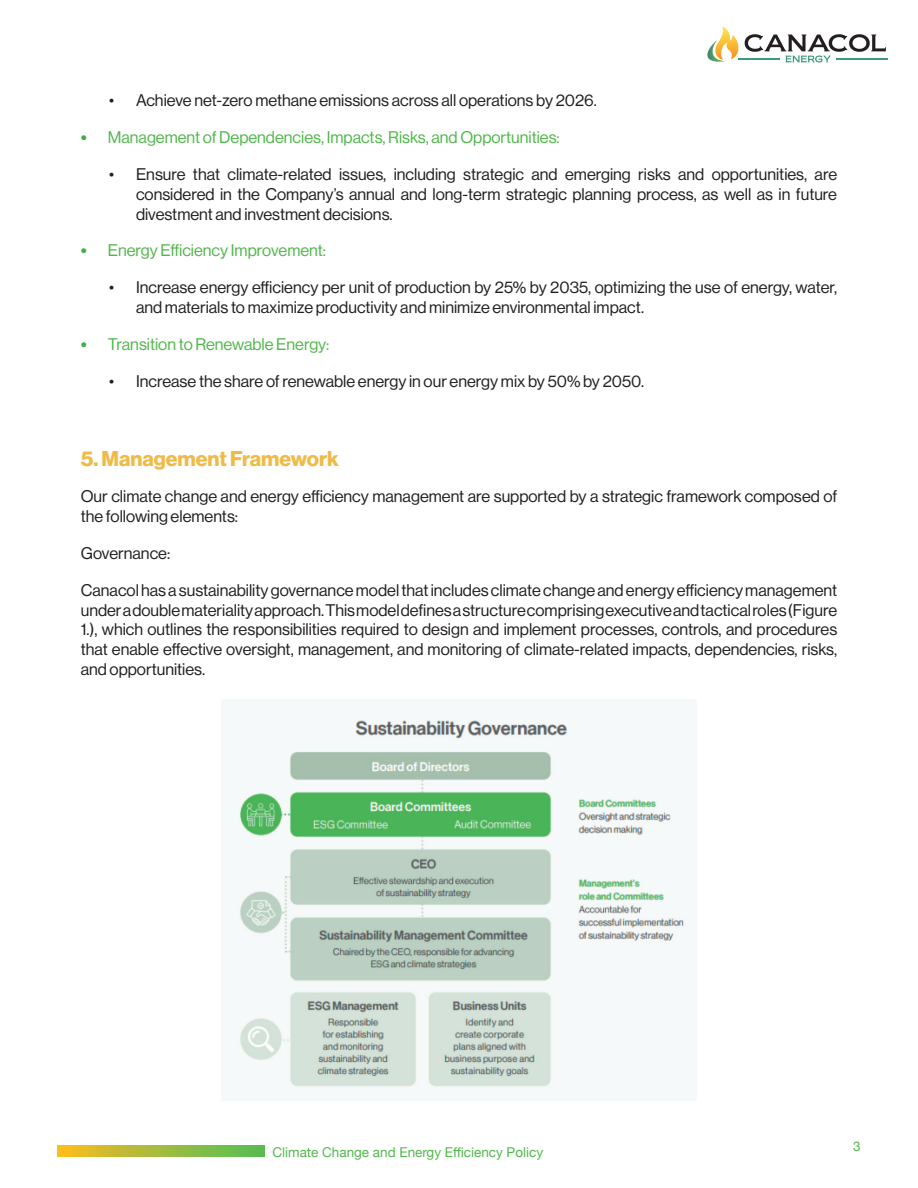
<style>
.page{position:relative;width:918px;height:1188px;background:#fff}
.page>*{position:absolute;margin:0;border:0;box-sizing:border-box;transform-origin:0 0}
.t1{font:21px "N Haas Grotesk DS Pro 75 Bd";color:#efba46}
.t2{font:16.5px/19.8px "N Haas Grotesk DS Pro 55 Rg";color:#231f20;text-align:justify}
.t3{font:16.5px "N Haas Grotesk DS Pro 55 Rg";color:#51b74c}
.t4{font:13.5px "Helvetica Neue";color:#51b74c}
.s1{font-family:"N Haas Grotesk DS Pro 75 Bd";color:#40ae49}
</style>
<div class="page">
<svg style="left:57px;top:1146px;width:207px;height:11px;background:#a5bc3c"></svg>
<svg style="left:745px;top:34px;width:141px;height:29px"></svg>
<hr style="left:836px;top:58px;width:52px;height:1px;background:#3d997c">
<hr style="left:739px;top:58px;width:41px;height:1px;background:#3d997c">
<svg style="left:707px;top:26px;width:32px;height:36px"></svg>
<img style="left:238px;top:719px;width:448px;height:369px">
<p class="t2" style="left:109px;top:91px;width:489px">• Achieve net-zero methane emissions across all operations by 2026.</p>
<p class="t3" style="left:81px;top:128px;width:480px"><span class="s1">•</span> Management of Dependencies, Impacts, Risks, and Opportunities:</p>
<p class="t2" style="left:136px;top:164px;width:703px;text-indent:-27px">• Ensure that climate-related issues, including strategic and emerging risks and opportunities, are considered in the Company’s annual and long-term strategic planning process, as well as in future divestment and investment decisions.</p>
<p class="t3" style="left:81px;top:241px;width:247px"><span class="s1">•</span> Energy Efficiency Improvement:</p>
<p class="t2" style="left:136px;top:278px;width:703px;text-indent:-27px">• Increase energy efficiency per unit of production by 25% by 2035, optimizing the use of energy, water, and materials to maximize productivity and minimize environmental impact.</p>
<p class="t3" style="left:81px;top:335px;width:250px"><span class="s1">•</span> Transition to Renewable Energy:</p>
<p class="t2" style="left:109px;top:371px;width:537px">• Increase the share of renewable energy in our energy mix by 50% by 2050.</p>
<p class="t1" style="left:81px;top:446px;width:260px">5. Management Framework</p>
<p class="t2" style="left:81px;top:487px;width:758px">Our climate change and energy efficiency management are supported by a strategic framework composed of the following elements:</p>
<p class="t2" style="left:81px;top:543px;width:91px">Governance:</p>
<p class="t2" style="left:81px;top:580px;width:758px">Canacol has a sustainability governance model that includes climate change and energy efficiency management under a double materiality approach. This model defines a structure comprising executive and tactical roles (Figure 1.), which outlines the responsibilities required to design and implement processes, controls, and procedures that enable effective oversight, management, and monitoring of climate-related impacts, dependencies, risks, and opportunities.</p>
<p class="t4" style="left:272px;top:1142px;width:272px">Climate Change and Energy Efficiency Policy</p>
<p class="t4" style="left:853px;top:1137px;width:9px">3</p>
</div>
